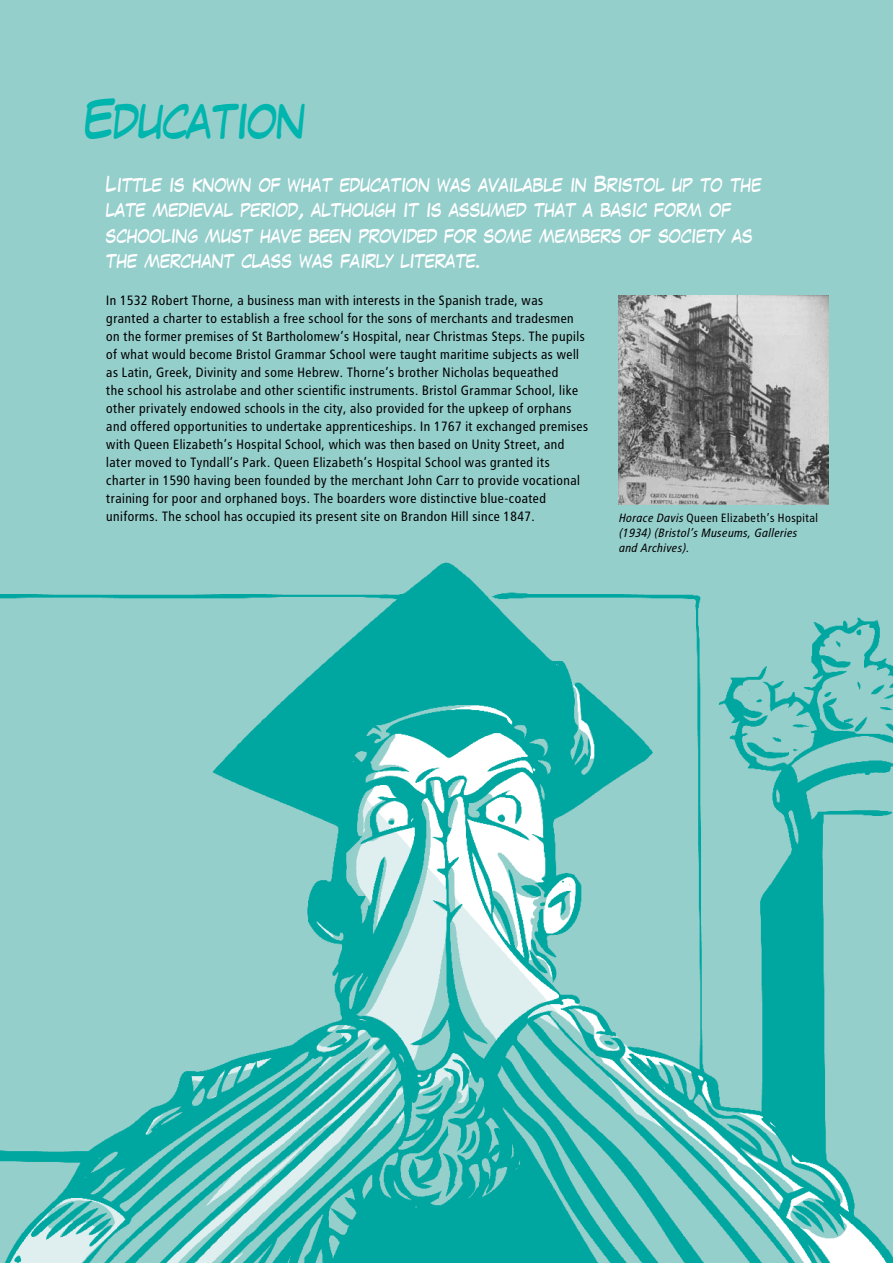
<style>
.page{position:relative;width:893px;height:1263px;background:#fff}
.page>*{position:absolute;margin:0;border:0;box-sizing:border-box;transform-origin:0 0}
.t1{font:45px "Laffayette Comic Pro";letter-spacing:-.025em;color:#00b5ad}
.t2{font:18px/25.5px "Laffayette Comic Pro";color:#fff}
.t3{font:13.5px/18px "Bristol";color:#000}
.t4{font:italic 12px/15px "Bristol";color:#000}
.s1{font-style:normal}
</style>
<div class="page">
<img style="left:0;top:0;width:893px;height:1263px">
<img style="left:618px;top:295px;width:211px;height:210px">
<h1 class="t1" style="left:85px;top:98px;width:223px">Education</h1>
<h2 class="t2" style="left:106px;top:172px;width:657px">Little is known of what education was available in Bristol up to the late medieval period, although it is assumed that a basic form of schooling must have been provided for some members of society as the merchant class was fairly literate.</h2>
<p class="t3" style="left:106px;top:292px;width:484px">In 1532 Robert Thorne, a business man with interests in the Spanish trade, was granted a charter to establish a free school for the sons of merchants and tradesmen on the former premises of St Bartholomew’s Hospital, near Christmas Steps. The pupils of what would become Bristol Grammar School were taught maritime subjects as well as Latin, Greek, Divinity and some Hebrew. Thorne’s brother Nicholas bequeathed<br>the school his astrolabe and other scientific instruments. Bristol Grammar School, like other privately endowed schools in the city, also provided for the upkeep of orphans and offered opportunities to undertake apprenticeships. In 1767 it exchanged premises with Queen Elizabeth’s Hospital School, which was then based on Unity Street, and later moved to Tyndall’s Park. Queen Elizabeth’s Hospital School was granted its charter in 1590 having been founded by the merchant John Carr to provide vocational training for poor and orphaned boys. The boarders wore distinctive blue-coated uniforms. The school has occupied its present site on Brandon Hill since 1847.</p>
<p class="t4" style="left:619px;top:511px;width:201px">Horace Davis <span class="s1">Queen Elizabeth’s Hospital </span>(1934) (Bristol’s Museums, Galleries and Archives).</p>
</div>
